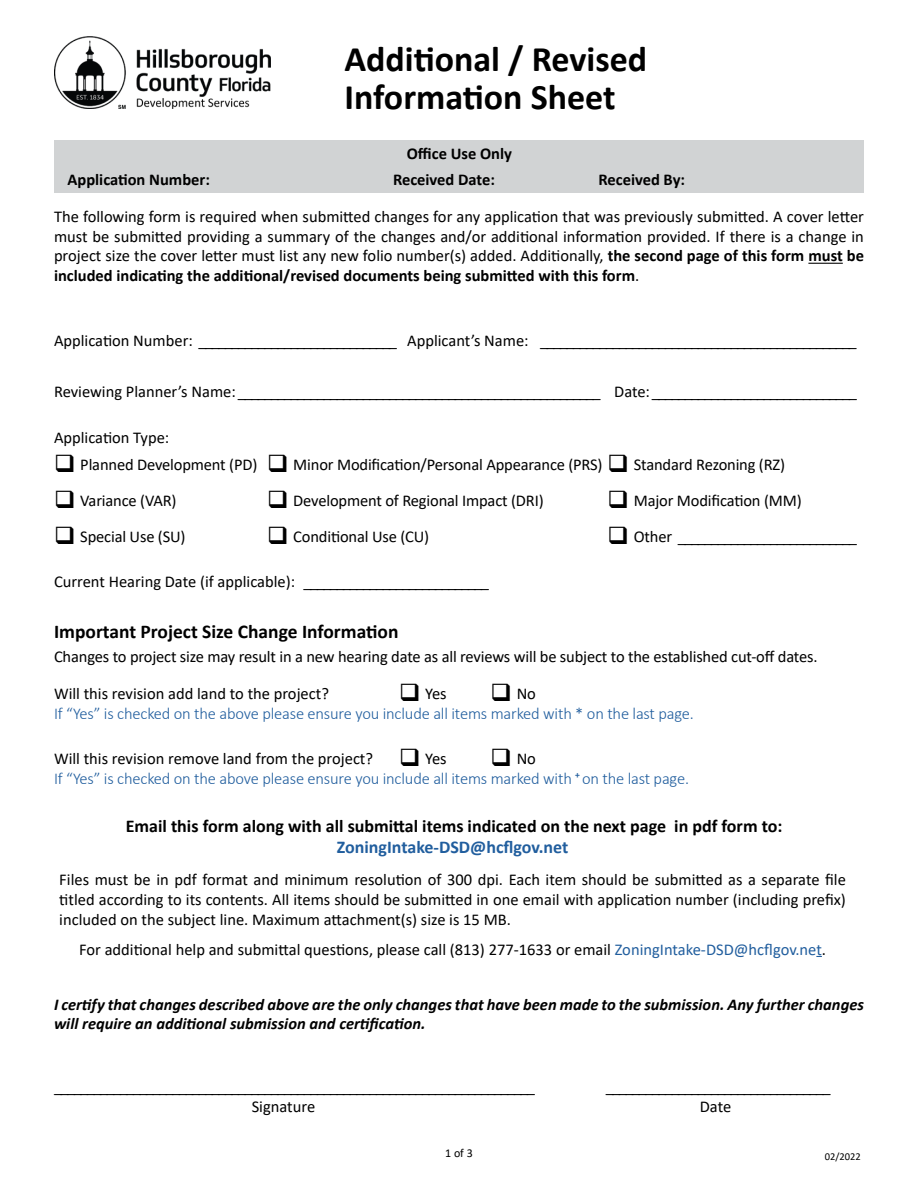
<style>
.page{position:relative;width:918px;height:1188px;background:#fff}
.page>*{position:absolute;margin:0;border:0;box-sizing:border-box;transform-origin:0 0}
.t1{font:700 36px/39px "Calibri";color:#000}
.t2{font:700 19.5px "Calibri";color:#000}
.t3{font:700 18px "Calibri";color:#000}
.t4{font:700 18px "Calibri";color:#215e9e}
.t5{font:16.5px/19.8px "Calibri";letter-spacing:-.005em;color:#000;text-align:justify}
.t6{font:300 16.5px "Calibri";letter-spacing:-.01em;color:#215e9e}
.t7{font:italic 700 16.5px/19.8px "Calibri";color:#000}
.t8{font:700 16.5px "Calibri";color:#000}
.t9{font:12px "Calibri";color:#000}
.t10{font:10.5px "Calibri";color:#000}
.s1{font-weight:700}
.s2{color:#215e9e}
</style>
<div class="page">
<div style="left:54px;top:140px;width:810px;height:52px;background:#d1d3d4"></div>
<hr style="left:808px;top:263px;width:35px;height:1px;background:#000">
<img style="left:54px;top:36px;width:217px;height:73px">
<h1 class="t1" style="left:344px;top:39px;width:304px">Additional / Revised<br>Information Sheet</h1>
<p class="t8" style="left:407px;top:142px;width:107px">Office Use Only</p>
<p class="t8" style="left:68px;top:168px;width:144px">Application Number:</p>
<p class="t8" style="left:393px;top:168px;width:103px">Received Date:</p>
<p class="t8" style="left:598px;top:168px;width:88px">Received By:</p>
<p class="t5" style="left:54px;top:206px;width:812px">The following form is required when submitted changes for any application that was previously submitted. A cover letter must be submitted providing a summary of the changes and/or additional information provided. If there is a change in project size the cover letter must list any new folio number(s) added. Additionally, <span class="s1">the second page of this form must be included indicating the additional/revised documents being submitted with this form</span>.</p>
<p class="t5" style="left:54px;top:330px;width:804px">Application Number: ______________________________ Applicant’s Name: ________________________________________________</p>
<p class="t5" style="left:54px;top:381px;width:804px">Reviewing Planner’s Name: _______________________________________________________ Date: _______________________________</p>
<p class="t5" style="left:54px;top:428px;width:117px">Application Type:</p>
<p class="t5" style="left:54px;top:455px;width:733px">❑ Planned Development (PD) ❑ Minor Modification/Personal Appearance (PRS) ❑ Standard Rezoning (RZ)</p>
<p class="t5" style="left:54px;top:491px;width:124px">❑ Variance (VAR)</p>
<p class="t5" style="left:54px;top:527px;width:133px">❑ Special Use (SU)</p>
<p class="t5" style="left:267px;top:491px;width:278px">❑ Development of Regional Impact (DRI)</p>
<p class="t5" style="left:267px;top:527px;width:164px">❑ Conditional Use (CU)</p>
<p class="t5" style="left:608px;top:491px;width:196px">❑ Major Modification (MM)</p>
<p class="t5" style="left:608px;top:527px;width:251px">❑ Other ___________________________</p>
<p class="t5" style="left:54px;top:572px;width:437px">Current Hearing Date (if applicable): ____________________________</p>
<p class="t2" style="left:54px;top:618px;width:346px">Important Project Size Change Information</p>
<p class="t5" style="left:54px;top:646px;width:765px">Changes to project size may result in a new hearing date as all reviews will be subject to the established cut-off dates.</p>
<p class="t5" style="left:54px;top:684px;width:276px">Will this revision add land to the project?</p>
<p class="t5" style="left:399px;top:684px;width:49px">❑ Yes</p>
<p class="t5" style="left:490px;top:684px;width:47px">❑ No</p>
<p class="t6" style="left:54px;top:703px;width:641px">If “Yes” is checked on the above please ensure you include all items marked with * on the last page.</p>
<p class="t5" style="left:54px;top:748px;width:394px">Will this revision remove land from the project? ❑ Yes</p>
<p class="t5" style="left:490px;top:748px;width:47px">❑ No</p>
<p class="t6" style="left:54px;top:768px;width:637px">If “Yes” is checked on the above please ensure you include all items marked with <sup>+</sup> on the last page.</p>
<p class="t3" style="left:126px;top:813px;width:658px">Email this form along with all submittal items indicated on the next page in pdf form to:</p>
<h4 class="t4" style="left:337px;top:834px;width:233px">ZoningIntake-DSD@hcflgov.net</h4>
<p class="t5" style="left:59px;top:869px;width:788px">Files must be in pdf format and minimum resolution of 300 dpi. Each item should be submitted as a separate file titled according to its contents. All items should be submitted in one email with application number (including prefix) included on the subject line. Maximum attachment(s) size is 15 MB.</p>
<p class="t5" style="left:79px;top:939px;width:748px">For additional help and submittal questions, please call (813) 277-1633 or email <span class="s2">ZoningIntake-DSD@hcflgov.net</span>.</p>
<h4 class="t7" style="left:54px;top:994px;width:811px">I certify that changes described above are the only changes that have been made to the submission. Any further changes will require an additional submission and certification.</h4>
<p class="t5" style="left:54px;top:1077px;width:483px">_________________________________________________________________________</p>
<p class="t5" style="left:606px;top:1077px;width:226px">__________________________________</p>
<p class="t5" style="left:252px;top:1096px;width:65px">Signature</p>
<p class="t5" style="left:700px;top:1096px;width:33px">Date</p>
<p class="t9" style="left:445px;top:1145px;width:29px">1 of 3</p>
<p class="t10" style="left:825px;top:1149px;width:37px">02/2022</p>
</div>
